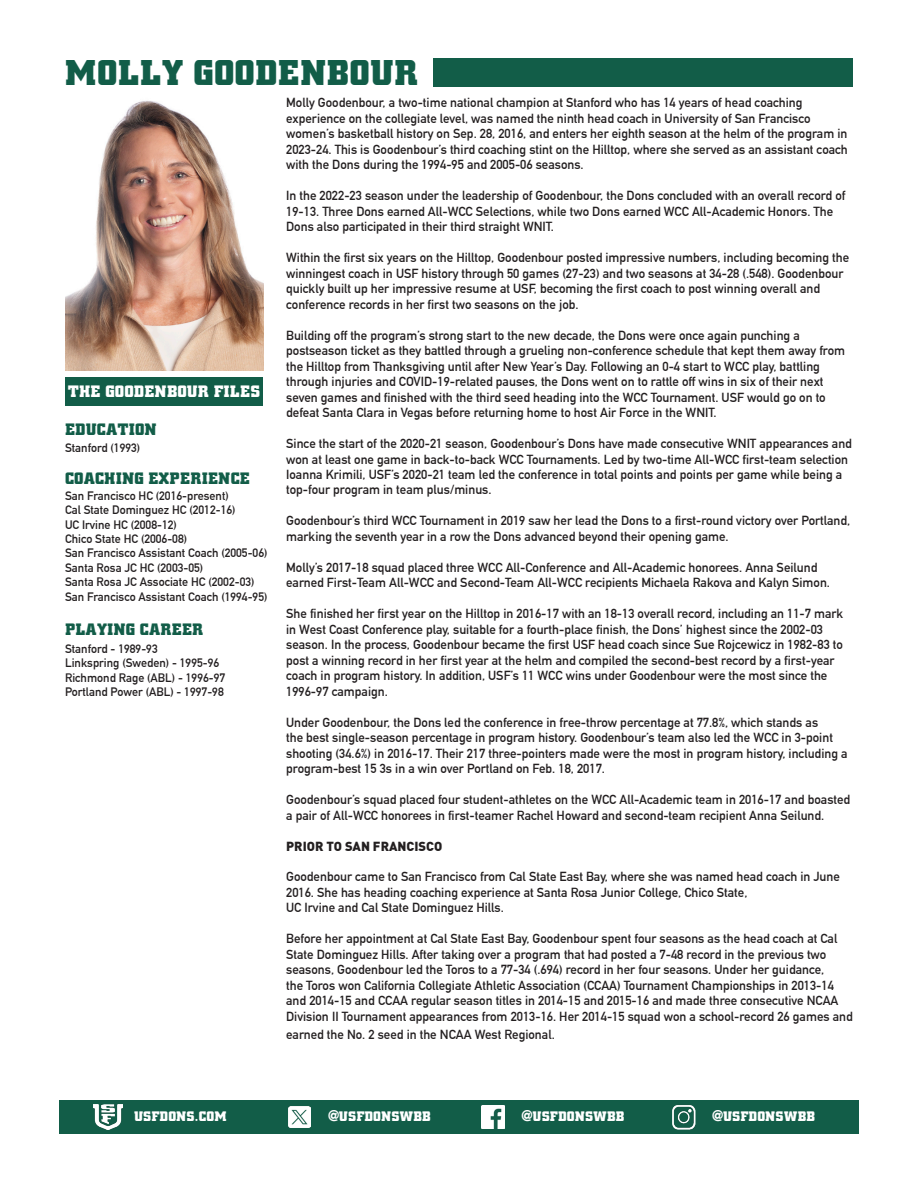
<style>
.page{position:relative;width:918px;height:1188px;background:#fff}
.page>*{position:absolute;margin:0;border:0;box-sizing:border-box;transform-origin:0 0}
.t1{font:700 39px "USFDONS";color:#125d48}
.t2{font:700 18px "USFDONS";color:#125d48}
.t3{font:700 18px "USFDONS";color:#fff}
.t4{font:700 15px "USFDONS";color:#fff}
.t5{font:700 12.9px/15.5px "DIN Alternate";color:#231f20}
.t6{font:900 12.9px "DIN";color:#231f20}
.t7{font:700 12px "DIN Alternate";color:#231f20}
</style>
<div class="page">
<div style="left:59px;top:1100px;width:800px;height:34px;background:#125d48"></div>
<img style="left:94px;top:1104px;width:28px;height:26px">
<img style="left:289px;top:1106px;width:21px;height:22px">
<img style="left:482px;top:1106px;width:22px;height:22px">
<img style="left:672px;top:1105px;width:24px;height:24px">
<img style="left:65px;top:101px;width:198px;height:270px">
<div style="left:65px;top:377px;width:198px;height:28px;background:#125d48"></div>
<div style="left:434px;top:58px;width:419px;height:28px;background:#125d48"></div>
<p class="t1" style="left:65px;top:53px;width:355px">MOLLY GOODENBOUR</p>
<p class="t5" style="left:286px;top:94px;width:518px">Molly Goodenbour, a two-time national champion at Stanford who has 14 years of head coaching</p>
<p class="t5" style="left:286px;top:110px;width:563px">experience on the collegiate level, was named the ninth head coach in University of San Francisco women’s basketball history on Sep. 28, 2016, and enters her eighth season at the helm of the program in 2023-24. This is Goodenbour’s third coaching stint on the Hilltop, where she served as an assistant coach with the Dons during the 1994-95 and 2005-06 seasons.</p>
<p class="t5" style="left:286px;top:187px;width:561px">In the 2022-23 season under the leadership of Goodenbour, the Dons concluded with an overall record of<br>19-13. Three Dons earned All-WCC Selections, while two Dons earned WCC All-Academic Honors. The<br>Dons also participated in their third straight WNIT.</p>
<p class="t5" style="left:286px;top:249px;width:565px">Within the first six years on the Hilltop, Goodenbour posted impressive numbers, including becoming the winningest coach in USF history through 50 games (27-23) and two seasons at 34-28 (.548). Goodenbour quickly built up her impressive resume at USF, becoming the first coach to post winning overall and conference records in her first two seasons on the job.</p>
<p class="t5" style="left:286px;top:327px;width:515px">Building off the program’s strong start to the new decade, the Dons were once again punching a</p>
<p class="t5" style="left:286px;top:342px;width:560px">postseason ticket as they battled through a grueling non-conference schedule that kept them away from the Hilltop from Thanksgiving until after New Year’s Day. Following an 0-4 start to WCC play, battling through injuries and COVID-19-related pauses, the Dons went on to rattle off wins in six of their next</p>
<p class="t5" style="left:286px;top:388px;width:541px">seven games and finished with the third seed heading into the WCC Tournament. USF would go on to defeat Santa Clara in Vegas before returning home to host Air Force in the WNIT.</p>
<p class="t5" style="left:286px;top:435px;width:567px">Since the start of the 2020-21 season, Goodenbour’s Dons have made consecutive WNIT appearances and won at least one game in back-to-back WCC Tournaments. Led by two-time All-WCC first-team selection Ioanna Krimili, USF’s 2020-21 team led the conference in total points and points per game while being a top-four program in team plus/minus.</p>
<p class="t5" style="left:286px;top:512px;width:566px">Goodenbour’s third WCC Tournament in 2019 saw her lead the Dons to a first-round victory over Portland, marking the seventh year in a row the Dons advanced beyond their opening game.</p>
<p class="t5" style="left:286px;top:559px;width:545px">Molly’s 2017-18 squad placed three WCC All-Conference and All-Academic honorees. Anna Seilund earned First-Team All-WCC and Second-Team All-WCC recipients Michaela Rakova and Kalyn Simon.</p>
<p class="t5" style="left:286px;top:605px;width:559px">She finished her first year on the Hilltop in 2016-17 with an 18-13 overall record, including an 11-7 mark in West Coast Conference play, suitable for a fourth-place finish, the Dons’ highest since the 2002-03</p>
<p class="t5" style="left:286px;top:636px;width:558px">season. In the process, Goodenbour became the first USF head coach since Sue Rojcewicz in 1982-83 to post a winning record in her first year at the helm and compiled the second-best record by a first-year coach in program history. In addition, USF’s 11 WCC wins under Goodenbour were the most since the 1996-97 campaign.</p>
<p class="t5" style="left:286px;top:714px;width:563px">Under Goodenbour, the Dons led the conference in free-throw percentage at 77.8%, which stands as<br>the best single-season percentage in program history. Goodenbour’s team also led the WCC in 3-point shooting (34.6%) in 2016-17. Their 217 three-pointers made were the most in program history, including a program-best 15 3s in a win over Portland on Feb. 18, 2017.</p>
<p class="t5" style="left:286px;top:791px;width:566px">Goodenbour’s squad placed four student-athletes on the WCC All-Academic team in 2016-17 and boasted a pair of All-WCC honorees in first-teamer Rachel Howard and second-team recipient Anna Seilund.</p>
<p class="t6" style="left:286px;top:837px;width:158px">PRIOR TO SAN FRANCISCO</p>
<p class="t5" style="left:286px;top:868px;width:555px">Goodenbour came to San Francisco from Cal State East Bay, where she was named head coach in June<br>2016. She has heading coaching experience at Santa Rosa Junior College, Chico State,</p>
<p class="t5" style="left:286px;top:899px;width:219px">UC Irvine and Cal State Dominguez Hills.</p>
<p class="t5" style="left:286px;top:930px;width:568px">Before her appointment at Cal State East Bay, Goodenbour spent four seasons as the head coach at Cal State Dominguez Hills. After taking over a program that had posted a 7-48 record in the previous two seasons, Goodenbour led the Toros to a 77-34 (.694) record in her four seasons. Under her guidance,<br>the Toros won California Collegiate Athletic Association (CCAA) Tournament Championships in 2013-14 and 2014-15 and CCAA regular season titles in 2014-15 and 2015-16 and made three consecutive NCAA Division II Tournament appearances from 2013-16. Her 2014-15 squad won a school-record 26 games and</p>
<p class="t5" style="left:286px;top:1026px;width:270px">earned the No. 2 seed in the NCAA West Regional.</p>
<p class="t3" style="left:68px;top:382px;width:194px">THE GOODENBOUR FILES</p>
<p class="t2" style="left:65px;top:421px;width:93px">EDUCATION</p>
<p class="t7" style="left:65px;top:438px;width:77px">Stanford (1993)</p>
<p class="t2" style="left:65px;top:469px;width:187px">COACHING EXPERIENCE</p>
<p class="t7" style="left:65px;top:486px;width:165px">San Francisco HC (2016-present)</p>
<p class="t7" style="left:65px;top:501px;width:172px">Cal State Dominguez HC (2012-16)</p>
<p class="t7" style="left:65px;top:515px;width:113px">UC Irvine HC (2008-12)</p>
<p class="t7" style="left:65px;top:530px;width:124px">Chico State HC (2006-08)</p>
<p class="t7" style="left:65px;top:544px;width:204px">San Francisco Assistant Coach (2005-06)</p>
<p class="t7" style="left:65px;top:558px;width:140px">Santa Rosa JC HC (2003-05)</p>
<p class="t7" style="left:65px;top:573px;width:191px">Santa Rosa JC Associate HC (2002-03)</p>
<p class="t7" style="left:65px;top:587px;width:204px">San Francisco Assistant Coach (1994-95)</p>
<p class="t2" style="left:65px;top:621px;width:140px">PLAYING CAREER</p>
<p class="t7" style="left:65px;top:640px;width:94px">Stanford - 1989-93</p>
<p class="t7" style="left:65px;top:654px;width:156px">Linkspring (Sweden) - 1995-96</p>
<p class="t7" style="left:65px;top:668px;width:162px">Richmond Rage (ABL) - 1996-97</p>
<p class="t7" style="left:65px;top:683px;width:160px">Portland Power (ABL) - 1997-98</p>
<p class="t4" style="left:134px;top:1109px;width:94px">USFDONS.COM</p>
<p class="t4" style="left:328px;top:1109px;width:104px">@USFDONSWBB</p>
<p class="t4" style="left:522px;top:1109px;width:104px">@USFDONSWBB</p>
<p class="t4" style="left:712px;top:1109px;width:104px">@USFDONSWBB</p>
</div>
